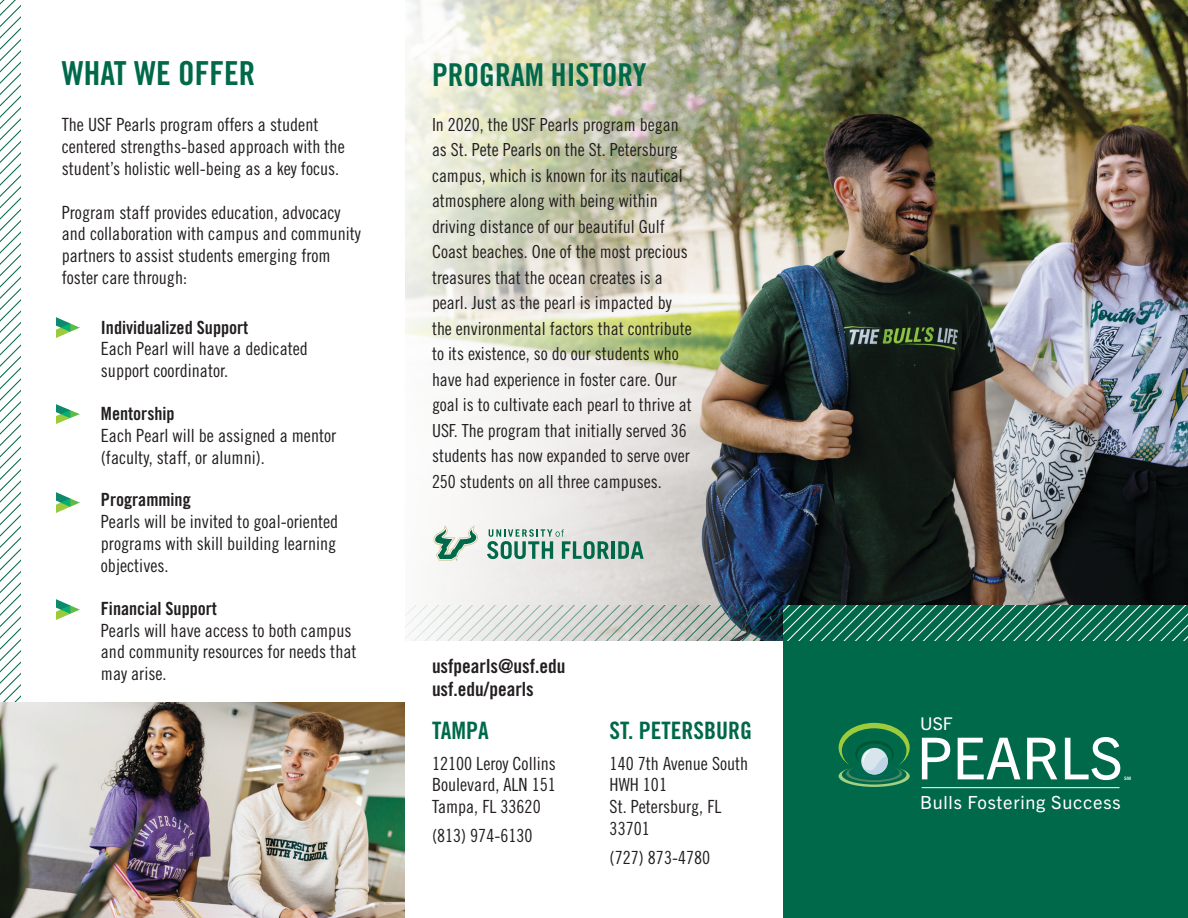
<style>
.page{position:relative;width:1188px;height:918px;background:#fff}
.page>*{position:absolute;margin:0;border:0;box-sizing:border-box;transform-origin:0 0}
.t1{font:58.05px "Trade Gothic Next LT Pro";color:#fff}
.t2{font:33.15px "Trade Gothic LT Std Bd Cn 20";color:#006949}
.t3{font:31.5px "Trade Gothic LT Std Bd Cn 20";color:#006949}
.t4{font:24px "Trade Gothic LT Std Bd Cn 20";color:#006949}
.t5{font:19.5px/23.4px "Trade Gothic LT Std Bd Cn 20";color:#231f20}
.t6{font:18.15px/21.9px "Trade Gothic LT Std Cn 18";color:#231f20}
.t7{font:18.15px "Trade Gothic Next LT Pro";letter-spacing:.04em;color:#fff}
.t8{font:18px/25.5px "Trade Gothic LT Std Cn 18";color:#231f20}
.t9{font:17.55px "Trade Gothic Next LT Pro";color:#fff}
.t10{font:700 4.65px "Trade Gothic Next LT Pro";color:#fff}
.s1{font-family:"Trade Gothic LT Std Bd Cn 20"}
</style>
<div class="page">
<img style="left:405px;top:0;width:783px;height:605px">
<div style="left:783px;top:605px;width:405px;height:313px;background:#006949"></div>
<svg style="left:839px;top:723px;width:71px;height:64px"></svg>
<hr style="left:922px;top:787px;width:198px;height:1px;background:#fff">
<svg style="left:0;top:0;width:21px;height:702px"></svg>
<svg style="left:433px;top:525px;width:45px;height:36px"></svg>
<svg style="left:487px;top:529px;width:122px;height:30px;background:#9cbdb1"></svg>
<hr style="left:611px;top:541px;width:4px;height:18px;background:#006949">
<svg style="left:618px;top:541px;width:26px;height:18px"></svg>
<img style="left:56px;top:317px;width:23px;height:20px">
<img style="left:56px;top:404px;width:23px;height:20px">
<img style="left:56px;top:492px;width:23px;height:20px">
<img style="left:56px;top:600px;width:23px;height:20px">
<img style="left:0;top:702px;width:405px;height:216px">
<svg style="left:405px;top:605px;width:783px;height:36px"></svg>
<p class="t2" style="left:62px;top:53px;width:195px">WHAT WE OFFER</p>
<p class="t6" style="left:62px;top:114px;width:284px">The USF Pearls program offers a student centered strengths-based approach with the student’s holistic well-being as a key focus.</p>
<p class="t6" style="left:62px;top:201px;width:301px">Program staff provides education, advocacy and collaboration with campus and community partners to assist students emerging from foster care through:</p>
<p class="t6" style="left:101px;top:316px;width:209px"><span class="s1">Individualized Support<br></span>Each Pearl will have a dedicated support coordinator.</p>
<p class="t6" style="left:101px;top:402px;width:237px"><span class="s1">Mentorship<br></span>Each Pearl will be assigned a mentor (faculty, staff, or alumni).</p>
<p class="t6" style="left:101px;top:489px;width:239px"><span class="s1">Programming<br></span>Pearls will be invited to goal-oriented programs with skill building learning objectives.</p>
<p class="t6" style="left:101px;top:597px;width:257px"><span class="s1">Financial Support<br></span>Pearls will have access to both campus and community resources for needs that may arise.</p>
<p class="t3" style="left:432px;top:56px;width:216px">PROGRAM HISTORY</p>
<p class="t8" style="left:432px;top:112px;width:261px">In 2020, the USF Pearls program began as St. Pete Pearls on the St. Petersburg campus, which is known for its nautical atmosphere along with being within driving distance of our beautiful Gulf Coast beaches. One of the most precious treasures that the ocean creates is a pearl. Just as the pearl is impacted by the environmental factors that contribute to its existence, so do our students who have had experience in foster care. Our goal is to cultivate each pearl to thrive at USF. The program that initially served 36 students has now expanded to serve over 250 students on all three campuses.</p>
<p class="t5" style="left:432px;top:654px;width:135px">usfpearls@usf.edu usf.edu/pearls</p>
<p class="t4" style="left:432px;top:716px;width:58px">TAMPA</p>
<p class="t4" style="left:610px;top:716px;width:144px">ST. PETERSBURG</p>
<p class="t6" style="left:432px;top:752px;width:125px;text-align:justify">12100 Leroy Collins Boulevard, ALN 151<br>Tampa, FL 33620</p>
<p class="t6" style="left:432px;top:825px;width:102px">(813) 974-6130</p>
<p class="t6" style="left:610px;top:752px;width:140px">140 7th Avenue South<br>HWH 101<br>St. Petersburg, FL<br>33701</p>
<p class="t6" style="left:610px;top:846px;width:102px">(727) 873-4780</p>
<p class="t9" style="left:920px;top:711px;width:34px">USF</p>
<p class="t1" style="left:917px;top:718px;width:208px">PEARLS</p>
<p class="t10" style="left:1124px;top:775px;width:8px">SM</p>
<p class="t7" style="left:920px;top:790px;width:202px">Bulls Fostering Success</p>
</div>
